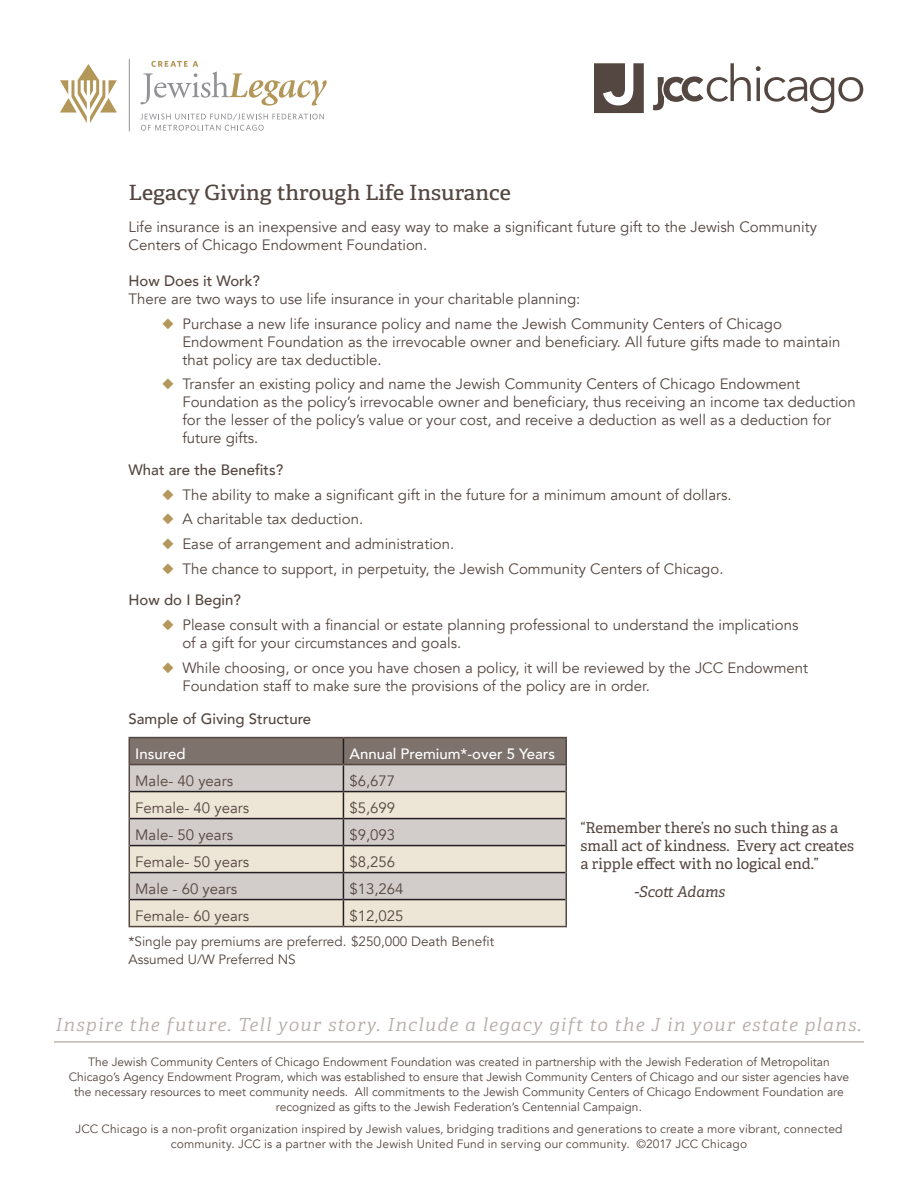
<style>
.page{position:relative;width:918px;height:1188px;background:#fff}
.page>*{position:absolute;margin:0;border:0;box-sizing:border-box;transform-origin:0 0}
.t1{font:21px "Adelle Condensed";color:#544640;scale:1.21 1}
.t2{font:italic 18px "Adelle Condensed Lt";letter-spacing:.06em;color:#b7aeab;scale:1.21 1}
.t3{font:15px/18px "Avenir";color:#544640}
.t4{font:15px/18px "Adelle PE";color:#544640}
.t5{font:500 15px "Avenir";color:#544640}
.t6{font:500 15px "Avenir";color:#fff}
.t7{font:italic 15px "Adelle PE";color:#544640}
.t8{font:13.5px "Avenir";color:#544640}
.affiliation_central{font:12px/15px "Avenir";color:#544640;text-align:center}
.s1{color:#b4975a}
</style>
<div class="page">
<svg style="left:594px;top:63px;width:50px;height:50px"></svg>
<svg style="left:653px;top:63px;width:210px;height:50px"></svg>
<svg style="left:60px;top:64px;width:57px;height:59px"></svg>
<svg style="left:140px;top:61px;width:187px;height:45px"></svg>
<hr style="left:129px;top:59px;width:1px;height:72px;background:#919295">
<svg style="left:140px;top:114px;width:184px;height:17px"></svg>
<hr style="left:129px;top:737px;width:214px;height:1px;background:#544640">
<hr style="left:343px;top:737px;width:224px;height:1px;background:#544640">
<svg style="left:129px;top:738px;width:438px;height:188px;background:#c7c0b8"></svg>
<hr style="left:129px;top:926px;width:214px;height:1px;background:#544640">
<hr style="left:343px;top:926px;width:224px;height:1px;background:#544640">
<hr style="left:54px;top:1041px;width:810px;height:2px;background:#bfb7b4">
<p class="t1" style="left:129px;top:177px;width:318px">Legacy Giving through Life Insurance</p>
<p class="t3" style="left:129px;top:218px;width:690px">Life insurance is an inexpensive and easy way to make a significant future gift to the Jewish Community<br>Centers of Chicago Endowment Foundation.</p>
<p class="t5" style="left:129px;top:268px;width:133px">How Does it Work?</p>
<p class="t3" style="left:129px;top:290px;width:453px">There are two ways to use life insurance in your charitable planning:</p>
<p class="t3" style="left:182px;top:315px;width:660px;text-indent:-20px"><span class="s1">◆</span> Purchase a new life insurance policy and name the Jewish Community Centers of Chicago<br>Endowment Foundation as the irrevocable owner and beneficiary. All future gifts made to maintain that policy are tax deductible.</p>
<p class="t3" style="left:182px;top:375px;width:675px;text-indent:-20px"><span class="s1">◆</span> Transfer an existing policy and name the Jewish Community Centers of Chicago Endowment Foundation as the policy’s irrevocable owner and beneficiary, thus receiving an income tax deduction for the lesser of the policy’s value or your cost, and receive a deduction as well as a deduction for future gifts.</p>
<p class="t5" style="left:129px;top:457px;width:156px">What are the Benefits?</p>
<p class="t3" style="left:162px;top:486px;width:571px"><span class="s1">◆</span> The ability to make a significant gift in the future for a minimum amount of dollars.</p>
<p class="t3" style="left:162px;top:510px;width:202px"><span class="s1">◆</span> A charitable tax deduction.</p>
<p class="t3" style="left:162px;top:535px;width:294px"><span class="s1">◆</span> Ease of arrangement and administration.</p>
<p class="t3" style="left:162px;top:560px;width:563px"><span class="s1">◆</span> The chance to support, in perpetuity, the Jewish Community Centers of Chicago.</p>
<p class="t5" style="left:129px;top:587px;width:114px">How do I Begin?</p>
<p class="t3" style="left:182px;top:616px;width:618px;text-indent:-20px"><span class="s1">◆</span> Please consult with a financial or estate planning professional to understand the implications of a gift for your circumstances and goals.</p>
<p class="t3" style="left:182px;top:659px;width:627px;text-indent:-20px"><span class="s1">◆</span> While choosing, or once you have chosen a policy, it will be reviewed by the JCC Endowment<br>Foundation staff to make sure the provisions of the policy are in order.</p>
<p class="t5" style="left:129px;top:706px;width:184px">Sample of Giving Structure</p>
<p class="t6" style="left:135px;top:740px;width:52px">Insured</p>
<p class="t6" style="left:349px;top:740px;width:207px">Annual Premium*-over 5 Years</p>
<p class="t3" style="left:135px;top:772px;width:99px">Male- 40 years</p>
<p class="t3" style="left:349px;top:772px;width:47px">$6,677</p>
<p class="t3" style="left:135px;top:799px;width:115px">Female- 40 years</p>
<p class="t3" style="left:349px;top:799px;width:47px">$5,699</p>
<p class="t3" style="left:135px;top:826px;width:99px">Male- 50 years</p>
<p class="t3" style="left:349px;top:826px;width:47px">$9,093</p>
<p class="t3" style="left:135px;top:853px;width:115px">Female- 50 years</p>
<p class="t3" style="left:349px;top:853px;width:47px">$8,256</p>
<p class="t3" style="left:135px;top:880px;width:103px">Male - 60 years</p>
<p class="t3" style="left:349px;top:880px;width:56px">$13,264</p>
<p class="t3" style="left:135px;top:907px;width:115px">Female- 60 years</p>
<p class="t3" style="left:349px;top:907px;width:56px">$12,025</p>
<p class="t8" style="left:129px;top:933px;width:367px">*Single pay premiums are preferred. $250,000 Death Benefit</p>
<p class="t8" style="left:129px;top:951px;width:169px">Assumed U/W Preferred NS</p>
<p class="t4" style="left:580px;top:818px;width:275px">“Remember there’s no such thing as a small act of kindness. Every act creates a ripple effect with no logical end.”</p>
<p class="t7" style="left:634px;top:881px;width:92px">-Scott Adams</p>
<p class="t2" style="left:56px;top:1012px;width:668px">Inspire the future. Tell your story. Include a legacy gift to the J in your estate plans.</p>
<p class="affiliation_central" style="left:69px;top:1055px;width:782px">The Jewish Community Centers of Chicago Endowment Foundation was created in partnership with the Jewish Federation of Metropolitan Chicago’s Agency Endowment Program, which was established to ensure that Jewish Community Centers of Chicago and our sister agencies have the necessary resources to meet community needs. All commitments to the Jewish Community Centers of Chicago Endowment Foundation are recognized as gifts to the Jewish Federation’s Centennial Campaign.</p>
<p class="affiliation_central" style="left:75px;top:1122px;width:769px">JCC Chicago is a non-profit organization inspired by Jewish values, bridging traditions and generations to create a more vibrant, connected community. JCC is a partner with the Jewish United Fund in serving our community. ©2017 JCC Chicago</p>
</div>
